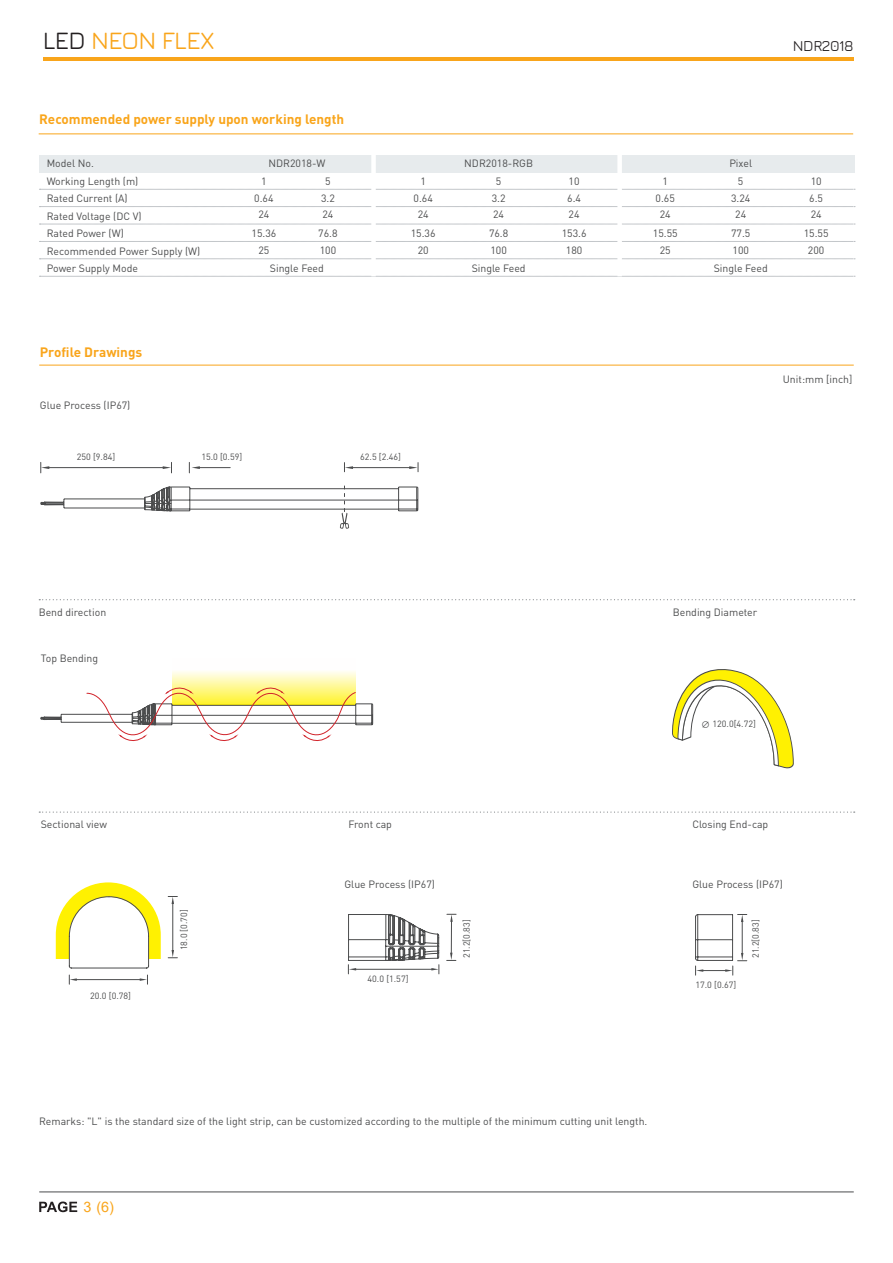
<style>
.page{position:relative;width:893px;height:1263px;background:#fff}
.page>*{position:absolute;margin:0;border:0;box-sizing:border-box;transform-origin:0 0}
.t1{font:500 24.9px "Jura";letter-spacing:-.025em;color:#f9a51b}
.t2{font:500 15.15px "Jura";letter-spacing:-.025em;color:#231f20}
.t3{font:14.4px "Arial";color:#f9a51b}
.t4{font:700 13.5px "DIN Pro";color:#f9a51b}
.t5{font:10.5px "DIN Pro";color:#4b4c4d}
.t6{font:9px "DIN Pro";color:#4b4c4d}
.s1{color:#231f20}
.s2{font-family:"Source Han Sans CN"}
</style>
<div class="page">
<hr style="left:39px;top:1191px;width:815px;height:1px;background:#4b4c4d">
<svg style="left:39px;top:1201px;width:38px;height:11px"></svg>
<hr style="left:43px;top:57px;width:811px;height:3px;background:#f9a51b">
<div style="left:39px;top:155px;width:815px;height:17px;background:#e7ebed"></div>
<svg style="left:39px;top:189px;width:816px;height:1px"></svg>
<svg style="left:39px;top:206px;width:816px;height:1px"></svg>
<svg style="left:39px;top:224px;width:816px;height:1px"></svg>
<svg style="left:39px;top:241px;width:816px;height:1px"></svg>
<svg style="left:39px;top:259px;width:816px;height:1px"></svg>
<svg style="left:39px;top:276px;width:816px;height:1px"></svg>
<hr style="left:39px;top:133px;width:814px;height:1px;background:#f9a51b">
<div style="left:371px;top:157px;width:5px;height:117px;background:#fff"></div>
<div style="left:617px;top:157px;width:5px;height:117px;background:#fff"></div>
<hr style="left:39px;top:365px;width:815px;height:1px;background:#f9a51b">
<hr style="left:47px;top:467px;width:117px;height:1px;background:#4b4c4d">
<hr style="left:350px;top:467px;width:61px;height:1px;background:#4b4c4d">
<hr style="left:197px;top:467px;width:33px;height:1px;background:#4b4c4d">
<svg style="left:41px;top:462px;width:8px;height:11px"></svg>
<svg style="left:344px;top:463px;width:9px;height:9px"></svg>
<svg style="left:163px;top:462px;width:9px;height:11px"></svg>
<svg style="left:409px;top:463px;width:10px;height:9px"></svg>
<svg style="left:189px;top:462px;width:11px;height:11px"></svg>
<svg style="left:41px;top:486px;width:377px;height:43px"></svg>
<svg style="left:172px;top:671px;width:184px;height:11px;background:#fffcd3"></svg>
<hr style="left:75px;top:979px;width:66px;height:1px;background:#4b4c4d">
<hr style="left:173px;top:902px;width:1px;height:49px;background:#4b4c4d">
<svg style="left:69px;top:975px;width:8px;height:9px"></svg>
<svg style="left:168px;top:896px;width:9px;height:8px"></svg>
<svg style="left:140px;top:975px;width:8px;height:9px"></svg>
<svg style="left:168px;top:950px;width:9px;height:8px"></svg>
<hr style="left:451px;top:919px;width:1px;height:35px;background:#4b4c4d">
<svg style="left:447px;top:914px;width:9px;height:8px"></svg>
<svg style="left:447px;top:953px;width:9px;height:8px"></svg>
<svg style="left:39px;top:811px;width:816px;height:2px"></svg>
<svg style="left:39px;top:599px;width:816px;height:1px"></svg>
<svg style="left:41px;top:682px;width:332px;height:59px"></svg>
<svg style="left:672px;top:669px;width:122px;height:100px"></svg>
<svg style="left:56px;top:882px;width:105px;height:86px"></svg>
<svg style="left:348px;top:914px;width:92px;height:60px"></svg>
<svg style="left:695px;top:914px;width:52px;height:61px"></svg>
<h1 class="t1" style="left:43px;top:22px;width:173px"><span class="s1">LED</span> NEON FLEX</h1>
<h2 class="t2" style="left:793px;top:34px;width:62px">NDR2018</h2>
<p class="t4" style="left:39px;top:110px;width:307px">Recommended power supply upon working length</p>
<p class="t5" style="left:47px;top:156px;width:49px">Model No.</p>
<p class="t5" style="left:47px;top:174px;width:93px">Working Length (m)</p>
<p class="t5" style="left:47px;top:209px;width:96px">Rated Voltage (DC V)</p>
<p class="t5" style="left:47px;top:244px;width:155px">Recommended Power Supply (W)</p>
<p class="t5" style="left:47px;top:261px;width:93px">Power Supply Mode</p>
<p class="t5" style="left:47px;top:191px;width:83px">Rated Current (A)</p>
<p class="t5" style="left:47px;top:226px;width:79px">Rated Power (W)</p>
<p class="t4" style="left:40px;top:343px;width:104px">Profile Drawings</p>
<p class="t5" style="left:40px;top:398px;width:92px">Glue Process (IP67)</p>
<p class="t5" style="left:268px;top:156px;width:59px">NDR2018-W</p>
<p class="t5" style="left:464px;top:156px;width:70px">NDR2018-RGB</p>
<p class="t5" style="left:729px;top:156px;width:24px">Pixel</p>
<p class="t5" style="left:261px;top:174px;width:7px">1</p>
<p class="t5" style="left:254px;top:191px;width:21px">0.64</p>
<p class="t5" style="left:258px;top:207px;width:12px">24</p>
<p class="t5" style="left:252px;top:226px;width:26px">15.36</p>
<p class="t5" style="left:258px;top:243px;width:12px">25</p>
<p class="t5" style="left:270px;top:261px;width:56px">Single Feed</p>
<p class="t5" style="left:325px;top:174px;width:7px">5</p>
<p class="t5" style="left:321px;top:191px;width:15px">3.2</p>
<p class="t5" style="left:322px;top:207px;width:12px">24</p>
<p class="t5" style="left:318px;top:226px;width:21px">76.8</p>
<p class="t5" style="left:320px;top:243px;width:18px">100</p>
<p class="t5" style="left:420px;top:174px;width:7px">1</p>
<p class="t5" style="left:496px;top:174px;width:7px">5</p>
<p class="t5" style="left:569px;top:174px;width:12px">10</p>
<p class="t5" style="left:662px;top:174px;width:7px">1</p>
<p class="t5" style="left:738px;top:174px;width:7px">5</p>
<p class="t5" style="left:811px;top:174px;width:12px">10</p>
<p class="t5" style="left:414px;top:191px;width:21px">0.64</p>
<p class="t5" style="left:492px;top:191px;width:15px">3.2</p>
<p class="t5" style="left:567px;top:191px;width:15px">6.4</p>
<p class="t5" style="left:656px;top:191px;width:21px">0.65</p>
<p class="t5" style="left:731px;top:191px;width:21px">3.24</p>
<p class="t5" style="left:809px;top:191px;width:15px">6.5</p>
<p class="t5" style="left:418px;top:207px;width:12px">24</p>
<p class="t5" style="left:493px;top:207px;width:12px">24</p>
<p class="t5" style="left:569px;top:207px;width:12px">24</p>
<p class="t5" style="left:660px;top:207px;width:12px">24</p>
<p class="t5" style="left:735px;top:207px;width:12px">24</p>
<p class="t5" style="left:811px;top:207px;width:12px">24</p>
<p class="t5" style="left:411px;top:226px;width:26px">15.36</p>
<p class="t5" style="left:489px;top:226px;width:21px">76.8</p>
<p class="t5" style="left:562px;top:226px;width:26px">153.6</p>
<p class="t5" style="left:653px;top:226px;width:26px">15.55</p>
<p class="t5" style="left:731px;top:226px;width:21px">77.5</p>
<p class="t5" style="left:804px;top:226px;width:26px">15.55</p>
<p class="t5" style="left:418px;top:243px;width:12px">20</p>
<p class="t5" style="left:490px;top:243px;width:18px">100</p>
<p class="t5" style="left:566px;top:243px;width:18px">180</p>
<p class="t5" style="left:660px;top:243px;width:12px">25</p>
<p class="t5" style="left:732px;top:243px;width:18px">100</p>
<p class="t5" style="left:808px;top:243px;width:18px">200</p>
<p class="t5" style="left:472px;top:261px;width:56px">Single Feed</p>
<p class="t5" style="left:714px;top:261px;width:56px">Single Feed</p>
<p class="t5" style="left:783px;top:372px;width:71px">Unit:mm [inch]</p>
<p class="t6" style="left:77px;top:450px;width:40px">250 [9.84]</p>
<p class="t6" style="left:201px;top:450px;width:42px">15.0 [0.59]</p>
<p class="t6" style="left:360px;top:450px;width:42px">62.5 [2.46]</p>
<p class="t5" style="left:39px;top:605px;width:69px">Bend direction</p>
<p class="t5" style="left:673px;top:605px;width:86px">Bending Diameter</p>
<p class="t5" style="left:41px;top:651px;width:59px">Top Bending</p>
<p class="t5" style="left:41px;top:817px;width:68px">Sectional view</p>
<p class="t6" style="left:90px;top:989px;width:42px">20.0 [0.78]</p>
<p class="t6" style="left:701px;top:718px;width:56px"><span class="s2">∅</span> 120.0[4.72]</p>
<p class="t5" style="left:348px;top:817px;width:45px">Front cap</p>
<p class="t5" style="left:692px;top:817px;width:77px">Closing End-cap</p>
<p class="t5" style="left:344px;top:877px;width:92px">Glue Process (IP67)</p>
<p class="t5" style="left:692px;top:877px;width:92px">Glue Process (IP67)</p>
<p class="t6" style="left:178px;top:950px;width:42px;rotate:-90deg">18.0 [0.70]</p>
<p class="t6" style="left:460px;top:958px;width:40px;rotate:-90deg">21.2[0.83]</p>
<p class="t6" style="left:749px;top:958px;width:40px;rotate:-90deg">21.2[0.83]</p>
<p class="t6" style="left:368px;top:972px;width:42px">40.0 [1.57]</p>
<p class="t6" style="left:695px;top:979px;width:42px">17.0 [0.67]</p>
<p class="t5" style="left:39px;top:1114px;width:610px">Remarks: "L" is the standard size of the light strip, can be customized according to the multiple of the minimum cutting unit length.</p>
<h3 class="t3" style="left:84px;top:1197px;width:32px">3 (6)</h3>
</div>
